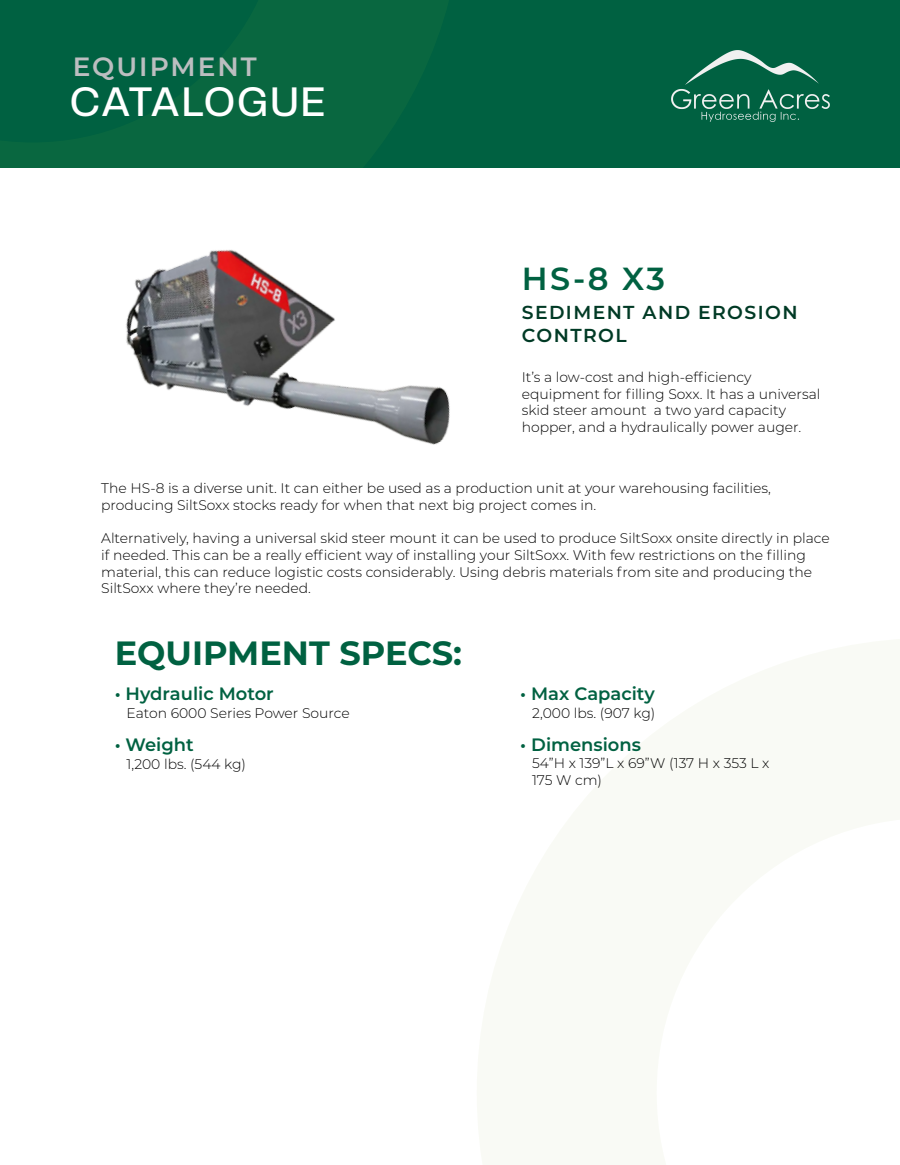
<style>
.page{position:relative;width:900px;height:1165px;background:#fff}
.page>*{position:absolute;margin:0;border:0;box-sizing:border-box;transform-origin:0 0}
.t1{font:500 40.27px "Creato Display";letter-spacing:.065em;color:#fff}
.t2{font:700 33.52px "Montserrat";color:#006141}
.t3{font:600 31.95px "Montserrat";color:#006141}
.t4{font:600 26.32px "Montserrat";letter-spacing:.075em;color:#bcbec0}
.t5{font:600 18.68px/22.5px "Montserrat";letter-spacing:.075em;color:#003a25}
.t6{font:600 18px "Montserrat";color:#006141}
.t7{font:300 13.95px/16.7px "Montserrat";color:#000}
</style>
<div class="page">
<img style="left:126px;top:250px;width:324px;height:195px">
<div style="left:0;top:0;width:900px;height:168px;background:#006141"></div>
<img style="left:672px;top:50px;width:158px;height:71px">
<h3 class="t4" style="left:73px;top:48px;width:186px">EQUIPMENT</h3>
<h1 class="t1" style="left:70px;top:78px;width:256px">CATALOGUE</h1>
<h3 class="t3" style="left:522px;top:256px;width:145px">HS-8 X3</h3>
<h3 class="t5" style="left:522px;top:301px;width:277px">SEDIMENT AND EROSION<br>CONTROL</h3>
<p class="t7" style="left:522px;top:368px;width:300px">It’s a low-cost and high-efficiency equipment for filling Soxx. It has a universal skid steer amount a two yard capacity hopper, and a hydraulically power auger.</p>
<p class="t7" style="left:101px;top:479px;width:671px">The HS-8 is a diverse unit. It can either be used as a production unit at your warehousing facilities, producing SiltSoxx stocks ready for when that next big project comes in.</p>
<p class="t7" style="left:101px;top:529px;width:730px">Alternatively, having a universal skid steer mount it can be used to produce SiltSoxx onsite directly in place if needed. This can be a really efficient way of installing your SiltSoxx. With few restrictions on the filling material, this can reduce logistic costs considerably. Using debris materials from site and producing the SiltSoxx where they’re needed.</p>
<h2 class="t2" style="left:115px;top:629px;width:349px">EQUIPMENT SPECS:</h2>
<p class="t7" style="left:127px;top:704px;width:225px">Eaton 6000 Series Power Source</p>
<p class="t6" style="left:115px;top:731px;width:81px">• Weight</p>
<p class="t7" style="left:127px;top:755px;width:121px">1,200 lbs. (544 kg)</p>
<p class="t6" style="left:115px;top:680px;width:161px">• Hydraulic Motor</p>
<p class="t6" style="left:520px;top:681px;width:136px">• Max Capacity</p>
<p class="t7" style="left:532px;top:704px;width:125px">2,000 lbs. (907 kg)</p>
<p class="t6" style="left:520px;top:731px;width:122px">• Dimensions</p>
<p class="t7" style="left:532px;top:755px;width:239px">54”H x 139”L x 69”W (137 H x 353 L x<br>175 W cm)</p>
</div>
